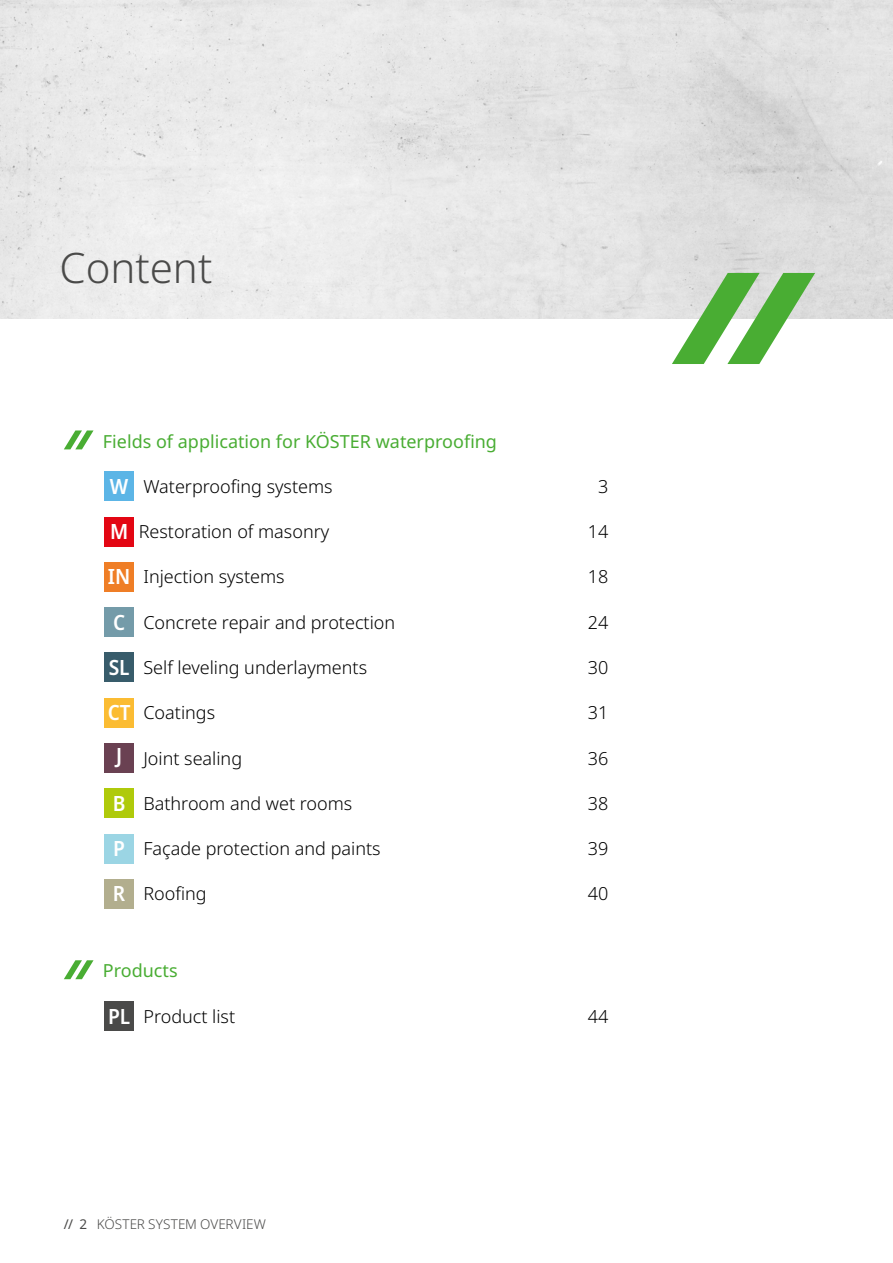
<style>
.page{position:relative;width:893px;height:1263px;background:#fff}
.page>*{position:absolute;margin:0;border:0;box-sizing:border-box;transform-origin:0 0}
.t1{font:300 42px "Noto Sans";color:#4a4a49}
.t2{font:300 18px "Noto Sans";color:#000}
.t3{font:18px "Noto Sans";color:#49ad33}
.t4{font:300 13.5px "Noto Sans";letter-spacing:.005em;color:#4a4a49}
.s1{font-weight:600;font-stretch:semi-condensed;font-size:21px;color:#fff}
.s2{font-weight:400}
</style>
<div class="page">
<img style="left:0;top:0;width:893px;height:319px">
<svg style="left:64px;top:430px;width:30px;height:19px"></svg>
<div style="left:104px;top:471px;width:30px;height:30px;background:#5cb5e6"></div>
<div style="left:104px;top:517px;width:30px;height:29px;background:#e30613"></div>
<div style="left:104px;top:562px;width:30px;height:30px;background:#ef7e26"></div>
<div style="left:104px;top:607px;width:30px;height:30px;background:#749ba9"></div>
<div style="left:104px;top:652px;width:30px;height:30px;background:#385c6b"></div>
<div style="left:104px;top:698px;width:30px;height:29px;background:#fbbc33"></div>
<div style="left:104px;top:743px;width:30px;height:30px;background:#6a4152"></div>
<div style="left:104px;top:788px;width:30px;height:30px;background:#afca0b"></div>
<div style="left:104px;top:834px;width:30px;height:29px;background:#9bd5e4"></div>
<div style="left:104px;top:879px;width:30px;height:30px;background:#b2ae8e"></div>
<svg style="left:672px;top:273px;width:143px;height:91px"></svg>
<svg style="left:64px;top:960px;width:30px;height:19px"></svg>
<div style="left:104px;top:1001px;width:30px;height:30px;background:#4a4a49"></div>
<h1 class="t1" style="left:60px;top:238px;width:154px">Content</h1>
<p class="t3" style="left:103px;top:428px;width:396px">Fields of application for KÖSTER waterproofing</p>
<p class="t2" style="left:110px;top:474px;width:224px"><span class="s1">W</span> Waterproofing systems</p>
<p class="t2" style="left:598px;top:474px;width:12px">3</p>
<p class="t2" style="left:110px;top:519px;width:221px"><span class="s1">M</span> Restoration of masonry</p>
<p class="t2" style="left:588px;top:519px;width:22px">14</p>
<p class="t2" style="left:108px;top:564px;width:178px"><span class="s1">IN</span> Injection systems</p>
<p class="t2" style="left:588px;top:564px;width:22px">18</p>
<p class="t2" style="left:113px;top:609px;width:284px"><span class="s1">C</span> Concrete repair and protection</p>
<p class="t2" style="left:588px;top:609px;width:22px">24</p>
<p class="t2" style="left:109px;top:655px;width:260px"><span class="s1">SL</span> Self leveling underlayments</p>
<p class="t2" style="left:588px;top:655px;width:22px">30</p>
<p class="t2" style="left:108px;top:700px;width:109px"><span class="s1">CT</span> Coatings</p>
<p class="t2" style="left:588px;top:700px;width:22px">31</p>
<p class="t2" style="left:116px;top:745px;width:127px"><span class="s1">J</span> Joint sealing</p>
<p class="t2" style="left:588px;top:745px;width:22px">36</p>
<p class="t2" style="left:113px;top:791px;width:241px"><span class="s1">B</span> Bathroom and wet rooms</p>
<p class="t2" style="left:588px;top:791px;width:22px">38</p>
<p class="t2" style="left:113px;top:836px;width:269px"><span class="s1">P</span> Façade protection and paints</p>
<p class="t2" style="left:588px;top:836px;width:22px">39</p>
<p class="t2" style="left:113px;top:881px;width:95px"><span class="s1">R</span> Roofing</p>
<p class="t2" style="left:588px;top:881px;width:22px">40</p>
<p class="t3" style="left:103px;top:958px;width:76px">Products</p>
<p class="t2" style="left:108px;top:1003px;width:129px"><span class="s1">PL</span> Product list</p>
<p class="t2" style="left:588px;top:1003px;width:22px">44</p>
<p class="t4" style="left:64px;top:1214px;width:204px"><span class="s2">// 2</span> KÖSTER SYSTEM OVERVIEW</p>
</div>
